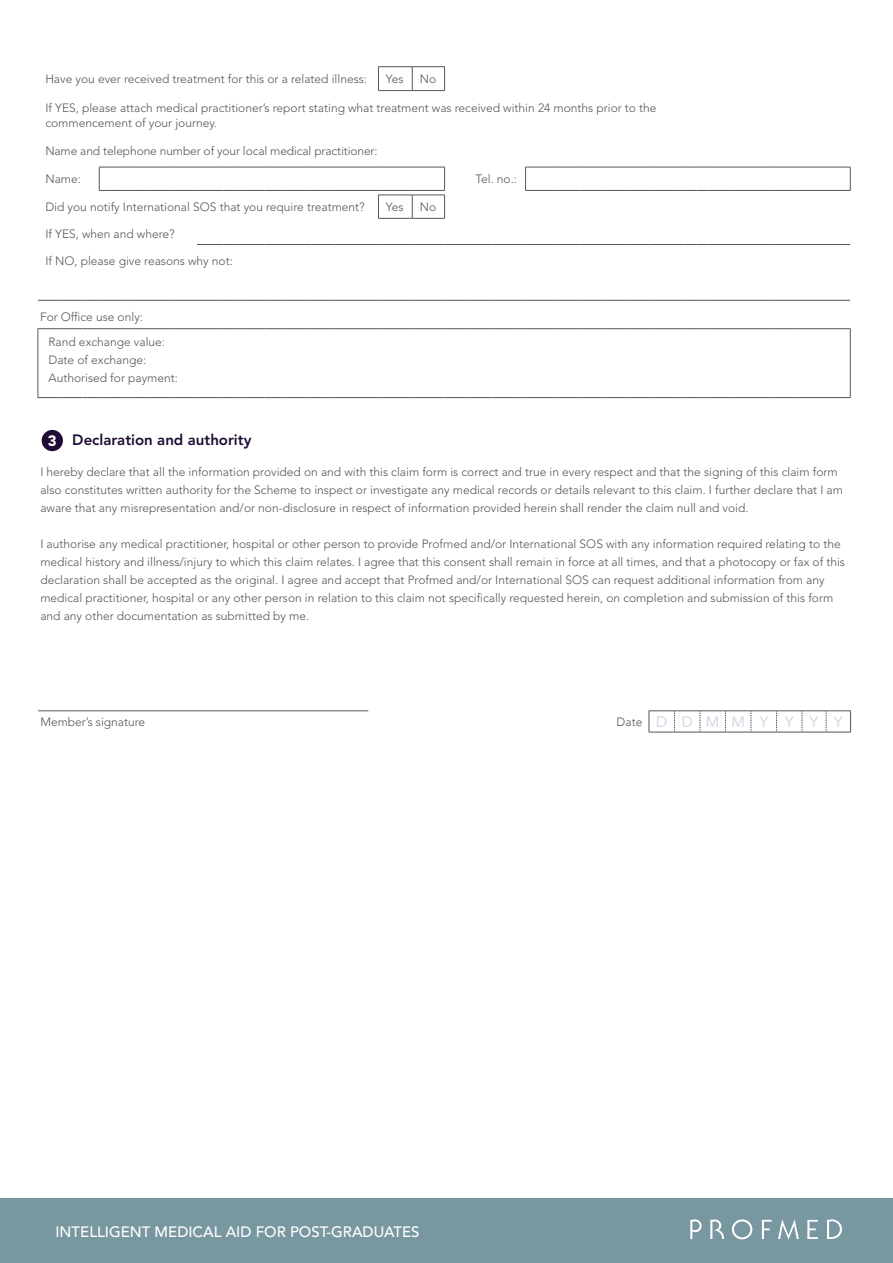
<style>
.page{position:relative;width:893px;height:1263px;background:#fff}
.page>*{position:absolute;margin:0;border:0;box-sizing:border-box;transform-origin:0 0}
.t1{font:500 15px "Avenir LT Std";color:#fff}
.t2{font:800 15px "Avenir LT Std";color:#1f0d36}
.t3{font:15px "Avenir LT Std";letter-spacing:.95em;color:#d6d6e8}
.t4{font:900 15px "Avenir LT Std";color:#fff}
.t5{font:300 12px/18px "Avenir LT Std";color:#52575a}
.s1{font-weight:300;font-size:12px;color:#52575a}
</style>
<div class="page">
<svg style="left:197px;top:244px;width:138px;height:1px"></svg>
<hr style="left:335px;top:244px;width:43px;height:1px;background:#52575a">
<hr style="left:378px;top:244px;width:34px;height:1px;background:#52575a">
<hr style="left:412px;top:244px;width:33px;height:1px;background:#52575a">
<svg style="left:445px;top:244px;width:286px;height:1px"></svg>
<hr style="left:731px;top:244px;width:43px;height:1px;background:#52575a">
<svg style="left:774px;top:244px;width:23px;height:1px"></svg>
<hr style="left:797px;top:244px;width:53px;height:1px;background:#52575a">
<svg style="left:38px;top:300px;width:297px;height:1px"></svg>
<hr style="left:335px;top:300px;width:43px;height:1px;background:#52575a">
<hr style="left:378px;top:300px;width:34px;height:1px;background:#52575a">
<hr style="left:412px;top:300px;width:33px;height:1px;background:#52575a">
<svg style="left:445px;top:300px;width:286px;height:1px"></svg>
<hr style="left:731px;top:300px;width:43px;height:1px;background:#52575a">
<svg style="left:774px;top:300px;width:23px;height:1px"></svg>
<hr style="left:797px;top:300px;width:53px;height:1px;background:#52575a">
<hr style="left:378px;top:90px;width:34px;height:1px;background:#52575a">
<hr style="left:412px;top:90px;width:33px;height:1px;background:#52575a">
<hr style="left:378px;top:66px;width:34px;height:1px;background:#52575a">
<hr style="left:412px;top:66px;width:33px;height:1px;background:#52575a">
<svg style="left:412px;top:67px;width:1px;height:23px"></svg>
<svg style="left:378px;top:67px;width:1px;height:23px"></svg>
<svg style="left:444px;top:67px;width:1px;height:23px"></svg>
<hr style="left:335px;top:167px;width:43px;height:1px;background:#52575a">
<hr style="left:378px;top:167px;width:34px;height:1px;background:#52575a">
<hr style="left:412px;top:167px;width:33px;height:1px;background:#52575a">
<svg style="left:99px;top:167px;width:236px;height:24px"></svg>
<hr style="left:335px;top:190px;width:43px;height:1px;background:#52575a">
<hr style="left:378px;top:190px;width:34px;height:1px;background:#52575a">
<hr style="left:412px;top:190px;width:33px;height:1px;background:#52575a">
<hr style="left:731px;top:167px;width:43px;height:1px;background:#52575a">
<svg style="left:774px;top:167px;width:23px;height:1px"></svg>
<hr style="left:797px;top:167px;width:53px;height:1px;background:#52575a">
<svg style="left:850px;top:167px;width:1px;height:23px"></svg>
<svg style="left:525px;top:167px;width:206px;height:24px"></svg>
<hr style="left:731px;top:190px;width:43px;height:1px;background:#52575a">
<svg style="left:774px;top:190px;width:23px;height:1px"></svg>
<hr style="left:797px;top:190px;width:53px;height:1px;background:#52575a">
<svg style="left:412px;top:196px;width:1px;height:22px"></svg>
<hr style="left:378px;top:195px;width:34px;height:1px;background:#52575a">
<svg style="left:378px;top:195px;width:1px;height:23px"></svg>
<hr style="left:412px;top:195px;width:33px;height:1px;background:#52575a">
<svg style="left:444px;top:167px;width:1px;height:51px"></svg>
<hr style="left:378px;top:218px;width:34px;height:1px;background:#52575a">
<hr style="left:412px;top:218px;width:33px;height:1px;background:#52575a">
<hr style="left:38px;top:329px;width:1px;height:68px;background:#52575a">
<svg style="left:38px;top:328px;width:297px;height:1px"></svg>
<hr style="left:335px;top:328px;width:43px;height:1px;background:#52575a">
<hr style="left:378px;top:328px;width:34px;height:1px;background:#52575a">
<hr style="left:412px;top:328px;width:33px;height:1px;background:#52575a">
<svg style="left:445px;top:328px;width:286px;height:1px"></svg>
<hr style="left:731px;top:328px;width:43px;height:1px;background:#52575a">
<svg style="left:774px;top:328px;width:23px;height:1px"></svg>
<hr style="left:797px;top:328px;width:53px;height:1px;background:#52575a">
<hr style="left:850px;top:329px;width:1px;height:68px;background:#52575a">
<svg style="left:38px;top:397px;width:297px;height:1px"></svg>
<hr style="left:335px;top:397px;width:43px;height:1px;background:#52575a">
<hr style="left:378px;top:397px;width:34px;height:1px;background:#52575a">
<hr style="left:412px;top:397px;width:33px;height:1px;background:#52575a">
<svg style="left:445px;top:397px;width:286px;height:1px"></svg>
<hr style="left:731px;top:397px;width:43px;height:1px;background:#52575a">
<svg style="left:774px;top:397px;width:23px;height:1px"></svg>
<hr style="left:797px;top:397px;width:53px;height:1px;background:#52575a">
<hr style="left:38px;top:710px;width:330px;height:1px;background:#52575a">
<svg style="left:649px;top:710px;width:202px;height:23px"></svg>
<div style="left:42px;top:430px;width:21px;height:21px;background:#1f0d36;border-radius:50%"></div>
<div style="left:0;top:1198px;width:893px;height:65px;background:#7897a0"></div>
<svg style="left:690px;top:1219px;width:152px;height:20px"></svg>
<p class="t5" style="left:45px;top:70px;width:323px">Have you ever received treatment for this or a related illness:</p>
<p class="t5" style="left:386px;top:70px;width:19px">Yes</p>
<p class="t5" style="left:420px;top:70px;width:18px">No</p>
<p class="t5" style="left:45px;top:101px;width:613px;line-height:14.4px">If YES, please attach medical practitioner’s report stating what treatment was received within 24 months prior to the commencement of your journey.</p>
<p class="t5" style="left:45px;top:142px;width:334px">Name and telephone number of your local medical practitioner:</p>
<p class="t5" style="left:45px;top:170px;width:37px">Name:</p>
<p class="t5" style="left:476px;top:170px;width:43px">Tel. no.:</p>
<p class="t5" style="left:45px;top:198px;width:321px">Did you notify International SOS that you require treatment?</p>
<p class="t5" style="left:386px;top:198px;width:19px">Yes</p>
<p class="t5" style="left:420px;top:198px;width:18px">No</p>
<p class="t5" style="left:45px;top:225px;width:131px">If YES, when and where?</p>
<p class="t5" style="left:45px;top:252px;width:189px">If NO, please give reasons why not:</p>
<p class="t5" style="left:49px;top:305px;width:118px;line-height:25px;text-indent:-9px">For Office use only:<br>Rand exchange value:</p>
<p class="t5" style="left:49px;top:351px;width:131px">Date of exchange:<br>Authorised for payment:</p>
<p class="t2" style="left:72px;top:431px;width:181px">Declaration and authority</p>
<p class="t5" style="left:40px;top:463px;width:804px">I hereby declare that all the information provided on and with this claim form is correct and true in every respect and that the signing of this claim form also constitutes written authority for the Scheme to inspect or investigate any medical records or details relevant to this claim. I further declare that I am aware that any misrepresentation and/or non-disclosure in respect of information provided herein shall render the claim null and void.</p>
<p class="t5" style="left:40px;top:535px;width:806px">I authorise any medical practitioner, hospital or other person to provide Profmed and/or International SOS with any information required relating to the medical history and illness/injury to which this claim relates. I agree that this consent shall remain in force at all times, and that a photocopy or fax of this declaration shall be accepted as the original. I agree and accept that Profmed and/or International SOS can request additional information from any medical practitioner, hospital or any other person in relation to this claim not specifically requested herein, on completion and submission of this form and any other documentation as submitted by me.</p>
<p class="t4" style="left:48px;top:432px;width:10px">3</p>
<p class="t5" style="left:40px;top:713px;width:106px">Member’s signature</p>
<p class="t3" style="left:617px;top:713px;width:228px"><span class="s1">Date</span> DDMMY Y YY</p>
<p class="t1" style="left:55px;top:1223px;width:366px">INTELLIGENT MEDICAL AID FOR POST-GRADUATES</p>
</div>
